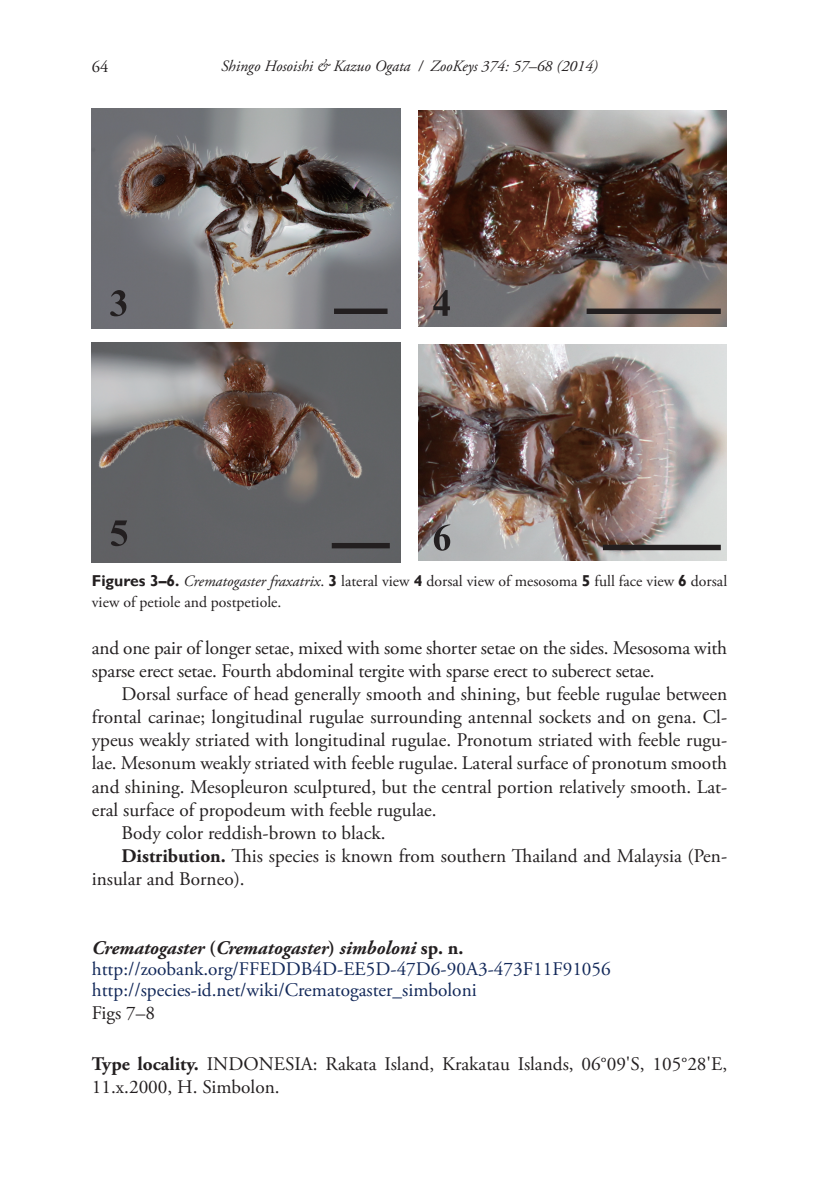
<style>
.page{position:relative;width:819px;height:1191px;background:#fff}
.page>*{position:absolute;margin:0;border:0;box-sizing:border-box;transform-origin:0 0}
.t1{font:19.25px/23.1px "Adobe Garamond Pro";color:#231f20}
.t2{font:19.25px/21px "Adobe Garamond Pro";color:#122859}
.t3{font:16.62px "Adobe Garamond Pro";color:#231f20}
.t4{font:15.75px/21px "Adobe Garamond Pro";color:#231f20}
.t5{font:italic 15.75px "Adobe Garamond Pro";color:#231f20}
.s1{font-family:"Gill Sans";font-weight:700}
.s2{font-style:italic}
.s3{font-weight:700}
.s4{font-weight:700;font-style:italic;color:#231f20}
.s5{font-weight:700;color:#231f20}
</style>
<div class="page">
<img style="left:92px;top:342px;width:308px;height:220px">
<img style="left:418px;top:344px;width:308px;height:216px">
<img style="left:92px;top:108px;width:308px;height:220px">
<img style="left:418px;top:110px;width:308px;height:216px">
<svg style="left:111px;top:520px;width:16px;height:26px"></svg>
<svg style="left:434px;top:524px;width:16px;height:27px"></svg>
<svg style="left:110px;top:290px;width:16px;height:26px"></svg>
<svg style="left:433px;top:290px;width:17px;height:26px"></svg>
<div style="left:332px;top:543px;width:58px;height:5px;background:#231f20"></div>
<div style="left:603px;top:545px;width:117px;height:5px;background:#231f20"></div>
<div style="left:334px;top:308px;width:53px;height:6px;background:#231f20"></div>
<div style="left:586px;top:308px;width:134px;height:6px;background:#231f20"></div>
<p class="t3" style="left:92px;top:56px;width:18px">64</p>
<p class="t5" style="left:221px;top:57px;width:378px">Shingo Hosoishi &amp; Kazuo Ogata / ZooKeys 374: 57–68 (2014)</p>
<p class="t4" style="left:92px;top:571px;width:637px"><span class="s1">Figures 3–6.</span> <span class="s2">Crematogaster fraxatrix</span>. <span class="s1">3</span> lateral view <span class="s1">4</span> dorsal view of mesosoma <span class="s1">5</span> full face view <span class="s1">6</span> dorsal view of petiole and postpetiole.</p>
<p class="t1" style="left:92px;top:637px;width:636px">and one pair of longer setae, mixed with some shorter setae on the sides. Mesosoma with sparse erect setae. Fourth abdominal tergite with sparse erect to suberect setae.</p>
<p class="t1" style="left:122px;top:683px;width:607px">Dorsal surface of head generally smooth and shining, but feeble rugulae between</p>
<p class="t1" style="left:92px;top:706px;width:637px">frontal carinae; longitudinal rugulae surrounding antennal sockets and on gena. Cl-</p>
<p class="t1" style="left:92px;top:729px;width:636px">ypeus weakly striated with longitudinal rugulae. Pronotum striated with feeble rugu-</p>
<p class="t1" style="left:92px;top:752px;width:636px">lae. Mesonum weakly striated with feeble rugulae. Lateral surface of pronotum smooth</p>
<p class="t1" style="left:92px;top:775px;width:636px">and shining. Mesopleuron sculptured, but the central portion relatively smooth. Lat-</p>
<p class="t1" style="left:92px;top:798px;width:346px">eral surface of propodeum with feeble rugulae.</p>
<p class="t1" style="left:122px;top:821px;width:265px">Body color reddish-brown to black.</p>
<p class="t1" style="left:122px;top:845px;width:607px"><span class="s3">Distribution.</span> This species is known from southern Thailand and Malaysia (Pen-</p>
<p class="t1" style="left:92px;top:868px;width:154px">insular and Borneo).</p>
<p class="t2" style="left:92px;top:938px;width:520px"><span class="s4">Crematogaster</span> <span class="s5">(</span><span class="s4">Crematogaster</span><span class="s5">)</span> <span class="s4">simboloni</span> <span class="s5">sp. n. </span>http://zoobank.org/FFEDDB4D-EE5D-47D6-90A3-473F11F91056 http://species-id.net/wiki/Crematogaster_simboloni</p>
<p class="t1" style="left:92px;top:1002px;width:65px">Figs 7–8</p>
<p class="t1" style="left:92px;top:1052px;width:637px"><span class="s3">Type locality.</span> INDONESIA: Rakata Island, Krakatau Islands, 06°09'S, 105°28'E,<br>11.x.2000, H. Simbolon.</p>
</div>
